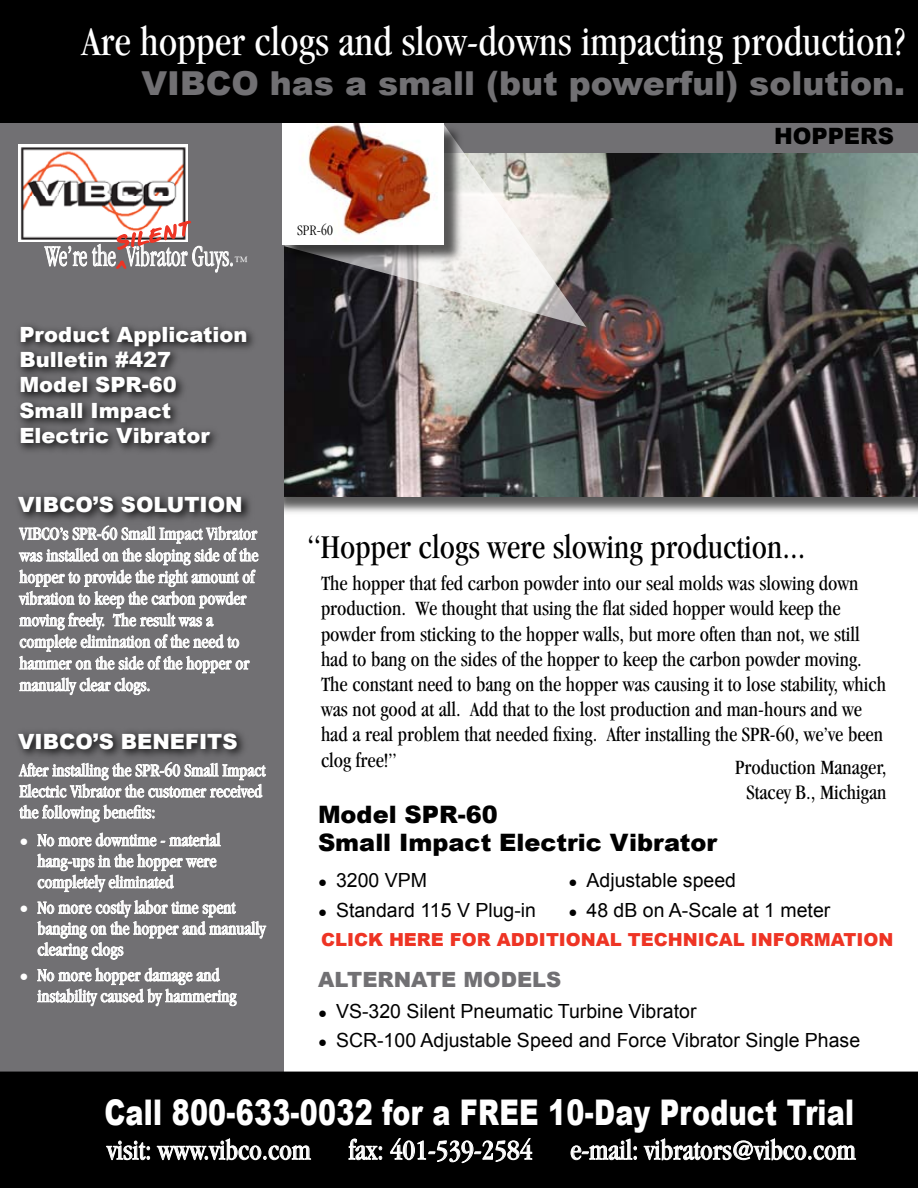
<style>
.page{position:relative;width:918px;height:1188px;background:#fff}
.page>*{position:absolute;margin:0;border:0;box-sizing:border-box;transform-origin:0 0}
.t1{font:condensed 42px "Garamond";color:#fff}
.t2{font:900 35.4px "Arial";letter-spacing:.01em;color:#fff;scale:.76 1}
.t3{font:condensed 34.5px "Garamond";color:#000}
.t4{font:900 33px "Arial";color:#717073}
.t5{font:300 condensed 30px "Garamond";color:#fff;scale:.8 1}
.t6{font:condensed 28.5px "Garamond";color:#fff}
.t7{font:900 24px/28.8px "Arial";color:#000}
.t8{font:900 22.5px "Arial";color:#000}
.t9{font:condensed 21px/25.2px "Garamond";color:#000}
.t10{font:900 21px/25.2px "Arial";color:#fff}
.t11{font:900 21px "Arial";color:#717073}
.t12{font:19.5px/29.4px "Arial";color:#000}
.t13{font:condensed 18px/21.6px "Garamond";color:#fff}
.t14{font:900 18px "Arial";color:#ee3424}
.t15{font:15px/29.4px "Arial";color:#000}
.t16{font:15px "Annifont";color:#ee3424}
.t17{font:300 condensed 15px "Garamond";color:#000}
.t18{font:15px "Arial";color:#fff}
.s1{font-size:15px}
</style>
<div class="page">
<div style="left:271px;top:152px;width:647px;height:365px;background:#000;opacity:.65"></div>
<img style="left:284px;top:153px;width:634px;height:343px">
<div style="left:0;top:116px;width:284px;height:968px;background:#717073"></div>
<div style="left:0;top:1072px;width:918px;height:116px;background:#000"></div>
<svg style="left:106px;top:1140px;width:44px;height:20px"></svg>
<svg style="left:156px;top:1138px;width:155px;height:23px"></svg>
<svg style="left:348px;top:1138px;width:34px;height:22px"></svg>
<svg style="left:390px;top:1138px;width:143px;height:25px"></svg>
<svg style="left:570px;top:1138px;width:67px;height:22px"></svg>
<svg style="left:643px;top:1138px;width:213px;height:23px"></svg>
<svg style="left:18px;top:495px;width:232px;height:25px"></svg>
<svg style="left:18px;top:525px;width:241px;height:170px"></svg>
<svg style="left:18px;top:731px;width:226px;height:26px"></svg>
<svg style="left:18px;top:762px;width:248px;height:61px"></svg>
<svg style="left:37px;top:832px;width:184px;height:60px"></svg>
<svg style="left:37px;top:900px;width:230px;height:60px"></svg>
<svg style="left:37px;top:967px;width:200px;height:39px"></svg>
<img style="left:18px;top:144px;width:26px;height:98px">
<svg style="left:44px;top:144px;width:189px;height:129px"></svg>
<div style="left:279px;top:112px;width:639px;height:41px;background:#717073"></div>
<div style="left:0;top:0;width:918px;height:123px;background:#000"></div>
<svg style="left:19px;top:325px;width:234px;height:126px"></svg>
<svg style="left:284px;top:153px;width:302px;height:174px"></svg>
<div style="left:283px;top:124px;width:181px;height:141px;background:#000;opacity:.65"></div>
<img style="left:282px;top:123px;width:162px;height:121px">
<h1 class="t1" style="left:82px;top:19px;width:825px">Are hopper clogs and slow-downs impacting production?</h1>
<h3 class="t4" style="left:142px;top:59px;width:765px">VIBCO has a small (but powerful) solution.</h3>
<p class="t16" style="left:112px;top:231px;width:79px;rotate:-12deg">SILENT</p>
<h3 class="t5" style="left:45px;top:240px;width:256px">We’re the<sub>^</sub>Vibrator Guys.<span class="s1">™</span></h3>
<p class="t10" style="left:20px;top:321px;width:229px">Product Application<br>Bulletin #427<br>Model SPR-60<br>Small Impact<br>Electric Vibrator</p>
<p class="t10" style="left:18px;top:491px;width:226px">VIBCO’S SOLUTION</p>
<p class="t13" style="left:20px;top:523px;width:240px">VIBCO’s SPR-60 Small Impact Vibrator was installed on the sloping side of the hopper to provide the right amount of vibration to keep the carbon powder moving freely. The result was a complete elimination of the need to hammer on the side of the hopper or manually clear clogs.</p>
<p class="t10" style="left:18px;top:728px;width:221px">VIBCO’S BENEFITS</p>
<p class="t13" style="left:20px;top:760px;width:247px;line-height:21px">After installing the SPR-60 Small Impact<br>Electric Vibrator the customer received the following benefits:</p>
<p class="t13" style="left:38px;top:829px;width:184px;line-height:21px">No more downtime - material hang-ups in the hopper were completely eliminated</p>
<p class="t13" style="left:38px;top:897px;width:229px;line-height:21px">No more costly labor time spent banging on the hopper and manually clearing clogs</p>
<p class="t13" style="left:38px;top:964px;width:200px;line-height:21px">No more hopper damage and instability caused by hammering</p>
<p class="t18" style="left:20px;top:831px;width:11px">●</p>
<p class="t18" style="left:20px;top:898px;width:11px">●</p>
<p class="t18" style="left:20px;top:966px;width:11px">●</p>
<p class="t17" style="left:297px;top:222px;width:37px">SPR-60</p>
<p class="t8" style="left:774px;top:119px;width:121px">HOPPERS</p>
<h3 class="t3" style="left:308px;top:527px;width:500px">“Hopper clogs were slowing production...</h3>
<p class="t9" style="left:321px;top:571px;width:567px">The hopper that fed carbon powder into our seal molds was slowing down production. We thought that using the flat sided hopper would keep the powder from sticking to the hopper walls, but more often than not, we still had to bang on the sides of the hopper to keep the carbon powder moving.<br>The constant need to bang on the hopper was causing it to lose stability, which was not good at all. Add that to the lost production and man-hours and we had a real problem that needed fixing. After installing the SPR-60, we’ve been clog free!”</p>
<p class="t9" style="left:735px;top:754px;width:153px;text-align:center">Production Manager,<br>Stacey B., Michigan</p>
<h3 class="t7" style="left:318px;top:799px;width:401px">Model SPR-60<br>Small Impact Electric Vibrator</h3>
<p class="t12" style="left:336px;top:866px;width:202px">3200 VPM<br>Standard 115 V Plug-in</p>
<p class="t15" style="left:318px;top:867px;width:11px">● ●</p>
<p class="t12" style="left:586px;top:866px;width:245px">Adjustable speed<br>48 dB on A-Scale at 1 meter</p>
<p class="t15" style="left:568px;top:867px;width:11px">● ●</p>
<p class="t14" style="left:321px;top:926px;width:574px">CLICK HERE FOR ADDITIONAL TECHNICAL INFORMATION</p>
<p class="t11" style="left:318px;top:964px;width:245px">ALTERNATE MODELS</p>
<p class="t12" style="left:336px;top:996px;width:526px">VS-320 Silent Pneumatic Turbine Vibrator<br>SCR-100 Adjustable Speed and Force Vibrator Single Phase</p>
<p class="t15" style="left:318px;top:998px;width:11px">● ●</p>
<h2 class="t2" style="left:104px;top:1086px;width:988px">Call 800-633-0032 for a FREE 10-Day Product Trial</h2>
<h3 class="t6" style="left:107px;top:1134px;width:205px">visit: www.vibco.com</h3>
<h3 class="t6" style="left:349px;top:1134px;width:185px">fax: 401-539-2584</h3>
<h3 class="t6" style="left:570px;top:1134px;width:287px">e-mail: vibrators@vibco.com</h3>
</div>
